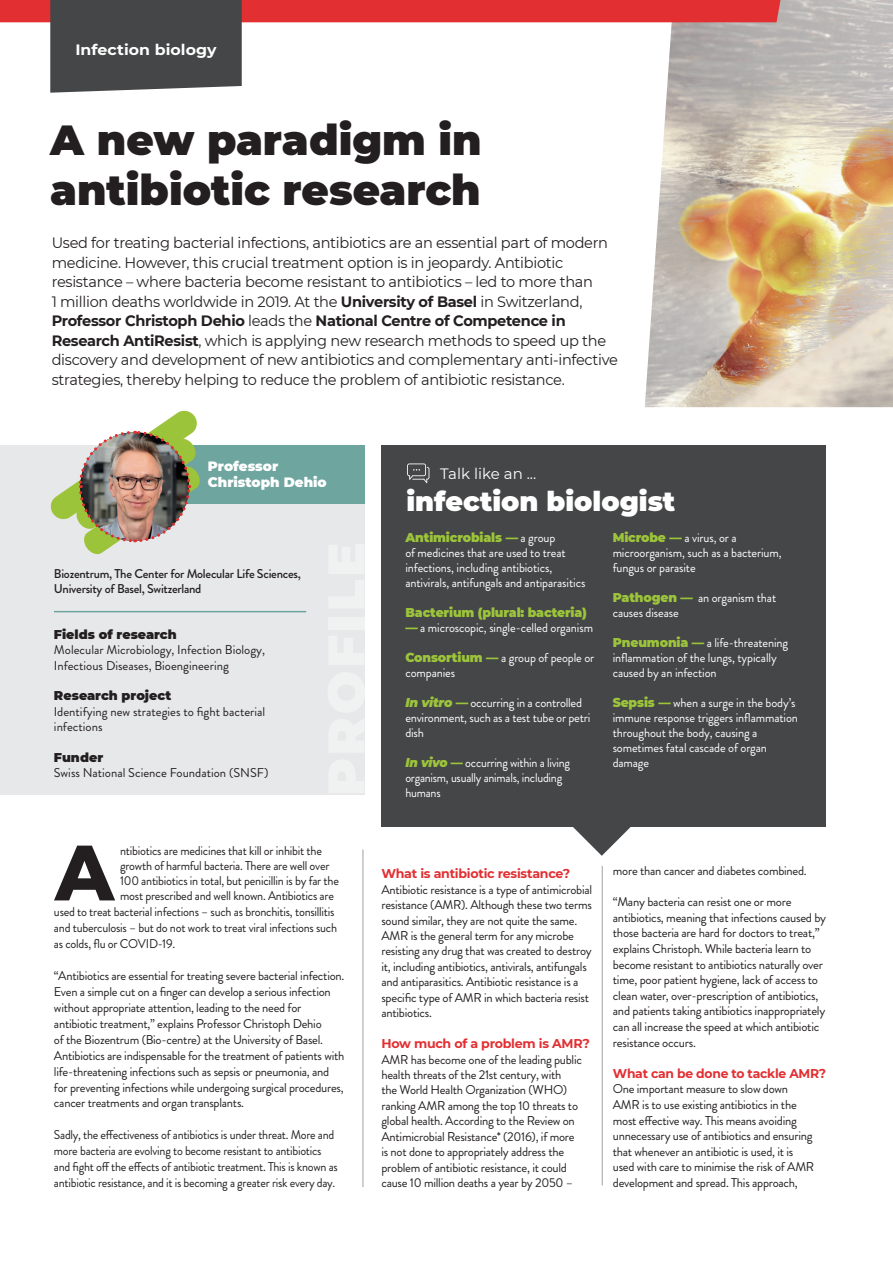
<style>
.page{position:relative;width:893px;height:1263px;background:#fff}
.page>*{position:absolute;margin:0;border:0;box-sizing:border-box;transform-origin:0 0}
.t1{font:800 78.3px "Montserrat";color:#231f20;scale:.96 1}
.t2{font:900 42px/49.5px "Montserrat";color:#231f20}
.t3{font:900 27px "Montserrat";color:#fff}
.t4{font:15px/19.5px "Montserrat";letter-spacing:-.02em;color:#231f20}
.t5{font:700 15px "Montserrat";letter-spacing:.005em;color:#fff;scale:1.05 1}
.t6{font:15px "Montserrat";color:#fff}
.t7{font:900 13.5px "Montserrat";color:#fff}
.t8{font:12.75px/15.5px "Brandon Grotesque";letter-spacing:-.02em;color:#231f20}
.t9{font:12.75px/15px "Brandon Grotesque";letter-spacing:-.01em;color:#fff}
.t10{font:12.75px "Brandon Grotesque";letter-spacing:-.02em;color:#231f20;scale:.96 1}
.t11{font:12.75px/15.9px "Brandon Grotesque";letter-spacing:-.02em;color:#231f20;scale:.95 1}
.t12{font:12.75px/15.3px "Brandon Grotesque";color:#231f20}
.t13{font:700 12.75px "Montserrat";letter-spacing:-.02em;color:#e22f32}
.t14{font:500 12.75px/15.3px "Brandon Grotesque";letter-spacing:-.02em;color:#231f20}
.t15{font:12.75px/15px "Brandon Grotesque";letter-spacing:-.01em;color:#fff;scale:.95 1}
.t16{font:900 12.75px "Montserrat";letter-spacing:-.01em;color:#9cc43b}
.t17{font:900 12.75px "Montserrat";color:#231f20}
.s1{font-weight:700}
.s2{font-family:"Montserrat";font-weight:900}
.s3{font-family:"Montserrat";font-weight:900;color:#9cc43b}
.s4{font-family:"Montserrat";font-weight:900;font-style:italic;color:#9cc43b}
</style>
<div class="page">
<div style="left:0;top:445px;width:365px;height:350px;background:#e7e8e9"></div>
<img style="left:645px;top:0;width:248px;height:407px">
<svg style="left:0;top:0;width:780px;height:93px"></svg>
<div style="left:119px;top:445px;width:246px;height:58px;background:#6ea69f"></div>
<hr style="left:602px;top:866px;width:1px;height:319px;background:#a0a1a5">
<hr style="left:363px;top:849px;width:1px;height:338px;background:#a0a1a5">
<img style="left:50px;top:410px;width:151px;height:145px">
<hr style="left:54px;top:611px;width:252px;height:1px;background:#6ea69f">
<div style="left:381px;top:445px;width:445px;height:382px;background:#454647"></div>
<svg style="left:407px;top:463px;width:22px;height:20px"></svg>
<svg style="left:573px;top:827px;width:58px;height:29px"></svg>
<p class="t5" style="left:75px;top:39px;width:136px">Infection biology</p>
<p class="t2" style="left:50px;top:113px;width:433px">A new paradigm in antibiotic research</p>
<p class="t4" style="left:52px;top:233px;width:568px">Used for treating bacterial infections, antibiotics are an essential part of modern medicine. However, this crucial treatment option is in jeopardy. Antibiotic resistance – where bacteria become resistant to antibiotics – led to more than<br>1 million deaths worldwide in 2019. At the <span class="s1">University of Basel</span> in Switzerland, <span class="s1">Professor Christoph Dehio</span> leads the <span class="s1">National Centre of Competence in Research AntiResist</span>, which is applying new research methods to speed up the discovery and development of new antibiotics and complementary anti-infective strategies, thereby helping to reduce the problem of antibiotic resistance.</p>
<p class="t7" style="left:208px;top:456px;width:72px">Professor</p>
<p class="t7" style="left:208px;top:472px;width:120px">Christoph Dehio</p>
<p class="t14" style="left:54px;top:566px;width:248px">Biozentrum, The Center for Molecular Life Sciences,<br>University of Basel, Switzerland</p>
<p class="t17" style="left:54px;top:625px;width:124px">Fields of research</p>
<p class="t12" style="left:54px;top:643px;width:213px">Molecular Microbiology, Infection Biology,<br>Infectious Diseases, Bioengineering</p>
<p class="t12" style="left:54px;top:688px;width:213px"><span class="s2">Research project<br></span>Identifying new strategies to fight bacterial infections</p>
<p class="t12" style="left:54px;top:750px;width:216px"><span class="s2">Funder<br></span>Swiss National Science Foundation (SNSF)</p>
<p class="t1" style="left:55px;top:815px;width:63px">A</p>
<p class="t10" style="left:120px;top:841px;width:212px">ntibiotics are medicines that kill or inhibit the</p>
<p class="t10" style="left:120px;top:857px;width:220px">growth of harmful bacteria. There are well over</p>
<p class="t10" style="left:120px;top:872px;width:229px">100 antibiotics in total, but penicillin is by far the</p>
<p class="t10" style="left:120px;top:887px;width:224px">most prescribed and well known. Antibiotics are</p>
<p class="t10" style="left:54px;top:903px;width:294px">used to treat bacterial infections – such as bronchitis, tonsillitis</p>
<p class="t10" style="left:54px;top:919px;width:296px">and tuberculosis – but do not work to treat viral infections such</p>
<p class="t10" style="left:54px;top:935px;width:128px">as colds, flu or COVID-19.</p>
<p class="t8" style="left:54px;top:968px;width:292px;line-height:15.9px">“Antibiotics are essential for treating severe bacterial infection.<br>Even a simple cut on a finger can develop a serious infection without appropriate attention, leading to the need for antibiotic treatment,” explains Professor Christoph Dehio<br>of the Biozentrum (Bio-centre) at the University of Basel.<br>Antibiotics are indispensable for the treatment of patients with life-threatening infections such as sepsis or pneumonia, and for preventing infections while undergoing surgical procedures, cancer treatments and organ transplants.</p>
<p class="t11" style="left:54px;top:1127px;width:300px">Sadly, the effectiveness of antibiotics is under threat. More and more bacteria are evolving to become resistant to antibiotics and fight off the effects of antibiotic treatment. This is known as antibiotic resistance, and it is becoming a greater risk every day.</p>
<p class="t6" style="left:440px;top:463px;width:98px">Talk like an ...</p>
<p class="t3" style="left:406px;top:481px;width:271px">infection biologist</p>
<p class="t9" style="left:405px;top:530px;width:182px"><span class="s3">Antimicrobials —</span> a group<br>of medicines that are used to treat infections, including antibiotics, antivirals, antifungals and antiparasitics</p>
<p class="t16" style="left:405px;top:603px;width:183px">Bacterium (plural: bacteria)</p>
<p class="t9" style="left:405px;top:620px;width:189px"><span class="s3">—</span> a microscopic, single-celled organism</p>
<p class="t9" style="left:405px;top:650px;width:191px"><span class="s3">Consortium —</span> a group of people or companies</p>
<p class="t9" style="left:405px;top:695px;width:186px"><span class="s4">In vitro</span> <span class="s3">—</span> occurring in a controlled environment, such as a test tube or petri dish</p>
<p class="t15" style="left:405px;top:755px;width:175px"><span class="s4">In vivo</span> <span class="s3">—</span> occurring within a living organism, usually animals, including humans</p>
<p class="t9" style="left:613px;top:530px;width:170px"><span class="s3">Microbe —</span> a virus, or a microorganism, such as a bacterium, fungus or parasite</p>
<p class="t9" style="left:613px;top:590px;width:165px"><span class="s3">Pathogen —</span> an organism that causes disease</p>
<p class="t9" style="left:613px;top:635px;width:177px"><span class="s3">Pneumonia —</span> a life-threatening inflammation of the lungs, typically caused by an infection</p>
<p class="t9" style="left:613px;top:695px;width:187px"><span class="s3">Sepsis —</span> when a surge in the body’s immune response triggers inflammation throughout the body, causing a sometimes fatal cascade of organ damage</p>
<p class="t13" style="left:381px;top:864px;width:190px">What is antibiotic resistance?</p>
<p class="t8" style="left:381px;top:882px;width:212px">Antibiotic resistance is a type of antimicrobial resistance (AMR). Although these two terms sound similar, they are not quite the same.<br>AMR is the general term for any microbe resisting any drug that was created to destroy it, including antibiotics, antivirals, antifungals and antiparasitics. Antibiotic resistance is a specific type of AMR in which bacteria resist antibiotics.</p>
<p class="t13" style="left:381px;top:1034px;width:210px">How much of a problem is AMR?</p>
<p class="t8" style="left:381px;top:1052px;width:202px">AMR has become one of the leading public health threats of the 21st century, with<br>the World Health Organization (WHO) ranking AMR among the top 10 threats to global health. According to the Review on Antimicrobial Resistance* (2016), if more is not done to appropriately address the problem of antibiotic resistance, it could cause 10 million deaths a year by 2050 –</p>
<p class="t8" style="left:613px;top:863px;width:195px">more than cancer and diabetes combined.</p>
<p class="t8" style="left:613px;top:894px;width:215px">“Many bacteria can resist one or more antibiotics, meaning that infections caused by those bacteria are hard for doctors to treat,” explains Christoph. While bacteria learn to become resistant to antibiotics naturally over time, poor patient hygiene, lack of access to clean water, over-prescription of antibiotics, and patients taking antibiotics inappropriately can all increase the speed at which antibiotic resistance occurs.</p>
<p class="t13" style="left:613px;top:1064px;width:215px">What can be done to tackle AMR?</p>
<p class="t8" style="left:613px;top:1081px;width:203px">One important measure to slow down AMR is to use existing antibiotics in the most effective way. This means avoiding unnecessary use of antibiotics and ensuring that whenever an antibiotic is used, it is used with care to minimise the risk of AMR development and spread. This approach,</p>
</div>
